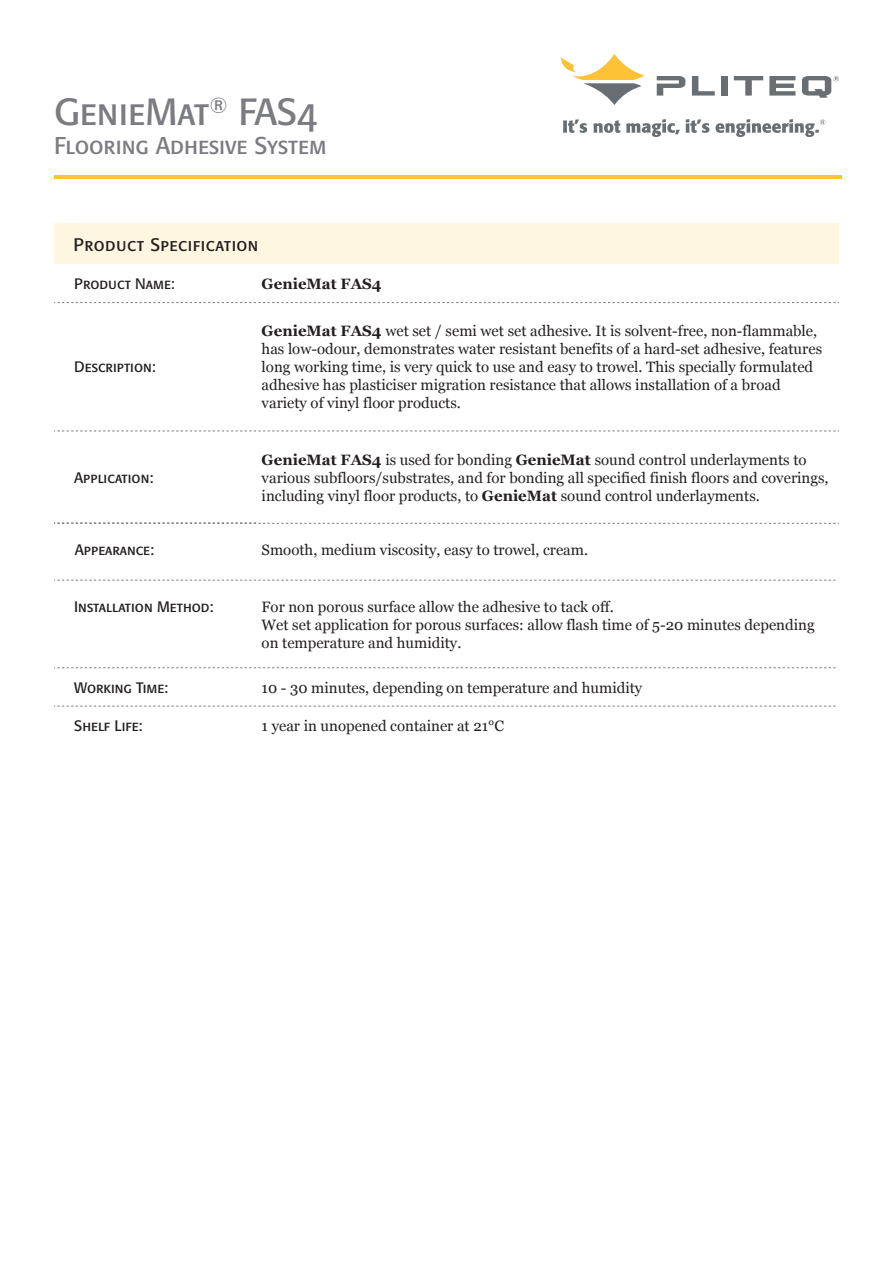
<style>
.page{position:relative;width:893px;height:1263px;background:#fff}
.page>*{position:absolute;margin:0;border:0;box-sizing:border-box;transform-origin:0 0}
.t1{font:37.5px "Formata Regular SC";color:#7b7c81}
.t2{font:24px "Formata Regular SC";color:#7b7c81}
.t3{font:18px "Formata Regular SC";letter-spacing:.025em;color:#231f20}
.t4{font:15px/18px "Georgia";color:#231f20}
.t5{font:15px "Formata Regular SC";color:#231f20}
.t6{font:700 15px "Georgia";color:#231f20}
.s1{font-weight:700}
</style>
<div class="page">
<hr style="left:54px;top:176px;width:787px;height:3px;background:#fec237">
<div style="left:54px;top:224px;width:785px;height:40px;background:#fef6e0"></div>
<svg style="left:54px;top:302px;width:785px;height:1px"></svg>
<svg style="left:54px;top:431px;width:785px;height:1px"></svg>
<svg style="left:54px;top:523px;width:785px;height:1px"></svg>
<svg style="left:54px;top:580px;width:782px;height:1px"></svg>
<svg style="left:54px;top:667px;width:782px;height:1px"></svg>
<svg style="left:54px;top:706px;width:782px;height:1px"></svg>
<svg style="left:657px;top:76px;width:28px;height:20px"></svg>
<svg style="left:692px;top:76px;width:23px;height:20px"></svg>
<div style="left:721px;top:76px;width:6px;height:20px;background:#696e72"></div>
<svg style="left:734px;top:76px;width:29px;height:20px"></svg>
<svg style="left:769px;top:76px;width:26px;height:20px"></svg>
<svg style="left:563px;top:119px;width:24px;height:14px"></svg>
<svg style="left:593px;top:120px;width:27px;height:13px"></svg>
<svg style="left:626px;top:119px;width:54px;height:18px"></svg>
<svg style="left:686px;top:119px;width:23px;height:14px"></svg>
<svg style="left:715px;top:119px;width:110px;height:18px"></svg>
<svg style="left:561px;top:54px;width:84px;height:51px"></svg>
<svg style="left:802px;top:76px;width:37px;height:22px"></svg>
<h1 class="t1" style="left:54px;top:89px;width:265px">GenieMat<sup>®</sup> FAS4</h1>
<h2 class="t2" style="left:54px;top:131px;width:274px">Flooring Adhesive System</h2>
<p class="t3" style="left:74px;top:233px;width:186px">Product Specification</p>
<p class="t5" style="left:74px;top:275px;width:102px">Product Name:</p>
<p class="t6" style="left:262px;top:273px;width:121px">GenieMat FAS4</p>
<p class="t5" style="left:74px;top:358px;width:83px">Description:</p>
<p class="t5" style="left:74px;top:468px;width:81px">Application:</p>
<p class="t5" style="left:75px;top:541px;width:81px">Appearance:</p>
<p class="t5" style="left:74px;top:598px;width:141px">Installation Method:</p>
<p class="t4" style="left:262px;top:322px;width:562px"><span class="s1">GenieMat FAS4</span> wet set / semi wet set adhesive. It is solvent-free, non-flammable, has low-odour, demonstrates water resistant benefits of a hard-set adhesive, features long working time, is very quick to use and easy to trowel. This specially formulated adhesive has plasticiser migration resistance that allows installation of a broad variety of vinyl floor products.</p>
<p class="t4" style="left:262px;top:450px;width:568px"><span class="s1">GenieMat FAS</span><span class="s1">4</span> is used for bonding <span class="s1">GenieM</span><span class="s1">at</span> sound control underlayments to various subfloors/substrates, and for bonding all specified finish floors and coverings, including vinyl floor products, to <span class="s1">GenieMat</span> sound control underlayments.</p>
<p class="t4" style="left:262px;top:541px;width:328px">Smooth, medium viscosity, easy to trowel, cream.</p>
<p class="t4" style="left:262px;top:598px;width:554px">For non porous surface allow the adhesive to tack off.<br>Wet set application for porous surfaces: allow flash time of 5-20 minutes depending on temperature and humidity.</p>
<p class="t5" style="left:74px;top:678px;width:96px">Working Time:</p>
<p class="t4" style="left:262px;top:678px;width:382px">10 - 30 minutes, depending on temperature and humidity</p>
<p class="t5" style="left:74px;top:716px;width:70px">Shelf Life:</p>
<p class="t4" style="left:262px;top:716px;width:244px">1 year in unopened container at 21°C</p>
</div>
